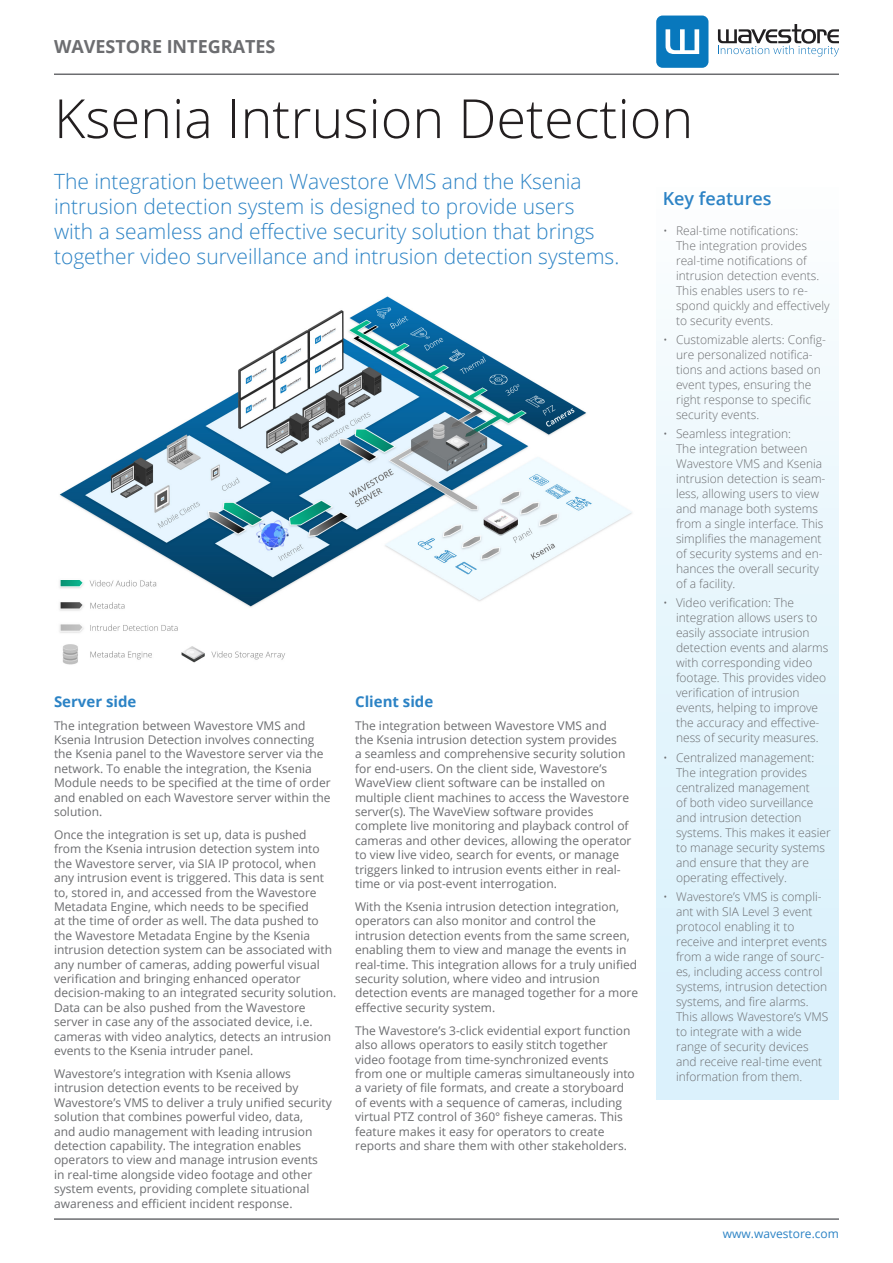
<style>
.page{position:relative;width:893px;height:1263px;background:#fff}
.page>*{position:absolute;margin:0;border:0;box-sizing:border-box;transform-origin:0 0}
.t1{font:300 54px "Open Sans";color:#231f20}
.t2{font:300 21px/25.2px "Open Sans";color:#2c83c5}
.t3{font:700 18px "Open Sans";color:#6c6d70}
.t4{font:600 18px "Open Sans";color:#2c83c5}
.t5{font:700 15px "Open Sans";color:#2c83c5}
.t6{font:12px/14.4px "Open Sans";color:#6c6d70}
.t7{font:300 12px/15px "Open Sans";color:#6c6d70}
.t8{font:12px "Open Sans";color:#2c83c5}
</style>
<div class="page">
<div style="left:656px;top:172px;width:183px;height:928px;background:linear-gradient(to bottom,#fbfdfe,#d6effb)"></div>
<img style="left:59px;top:296px;width:573px;height:369px">
<hr style="left:54px;top:73px;width:785px;height:2px;background:#6c6d70">
<hr style="left:54px;top:1218px;width:785px;height:2px;background:#6c6d70">
<svg style="left:718px;top:24px;width:121px;height:33px"></svg>
<svg style="left:656px;top:16px;width:52px;height:52px;background:#328ec8"></svg>
<p class="t3" style="left:54px;top:34px;width:223px">WAVESTORE INTEGRATES</p>
<p class="t1" style="left:54px;top:81px;width:641px">Ksenia Intrusion Detection</p>
<p class="t2" style="left:54px;top:168px;width:567px">The integration between Wavestore VMS and the Ksenia intrusion detection system is designed to provide users<br>with a seamless and effective security solution that brings together video surveillance and intrusion detection systems.</p>
<p class="t5" style="left:54px;top:691px;width:84px">Server side</p>
<p class="t6" style="left:54px;top:718px;width:278px">The integration between Wavestore VMS and Ksenia Intrusion Detection involves connecting the Ksenia panel to the Wavestore server via the network. To enable the integration, the Ksenia Module needs to be specified at the time of order and enabled on each Wavestore server within the solution.</p>
<p class="t6" style="left:54px;top:827px;width:284px">Once the integration is set up, data is pushed from the Ksenia intrusion detection system into the Wavestore server, via SIA IP protocol, when any intrusion event is triggered. This data is sent to, stored in, and accessed from the Wavestore Metadata Engine, which needs to be specified<br>at the time of order as well. The data pushed to the Wavestore Metadata Engine by the Ksenia intrusion detection system can be associated with any number of cameras, adding powerful visual verification and bringing enhanced operator decision-making to an integrated security solution.<br>Data can be also pushed from the Wavestore server in case any of the associated device, i.e. cameras with video analytics, detects an intrusion events to the Ksenia intruder panel.</p>
<p class="t6" style="left:54px;top:1066px;width:279px">Wavestore’s integration with Ksenia allows intrusion detection events to be received by Wavestore’s VMS to deliver a truly unified security solution that combines powerful video, data,<br>and audio management with leading intrusion detection capability. The integration enables operators to view and manage intrusion events<br>in real-time alongside video footage and other system events, providing complete situational awareness and efficient incident response.</p>
<p class="t5" style="left:355px;top:691px;width:80px">Client side</p>
<p class="t6" style="left:355px;top:718px;width:278px">The integration between Wavestore VMS and<br>the Ksenia intrusion detection system provides<br>a seamless and comprehensive security solution for end-users. On the client side, Wavestore’s WaveView client software can be installed on multiple client machines to access the Wavestore server(s). The WaveView software provides complete live monitoring and playback control of cameras and other devices, allowing the operator to view live video, search for events, or manage triggers linked to intrusion events either in real&shy;time or via post-event interrogation.</p>
<p class="t6" style="left:355px;top:899px;width:285px">With the Ksenia intrusion detection integration, operators can also monitor and control the intrusion detection events from the same screen, enabling them to view and manage the events in real-time. This integration allows for a truly unified security solution, where video and intrusion detection events are managed together for a more effective security system.</p>
<p class="t6" style="left:355px;top:1023px;width:281px">The Wavestore’s 3-click evidential export function also allows operators to easily stitch together video footage from time-synchronized events from one or multiple cameras simultaneously into a variety of file formats, and create a storyboard of events with a sequence of cameras, including virtual PTZ control of 360° fisheye cameras. This feature makes it easy for operators to create reports and share them with other stakeholders.</p>
<p class="t4" style="left:663px;top:186px;width:110px">Key features</p>
<p class="t7" style="left:676px;top:222px;width:155px;text-indent:-13px">• Real-time notifications:<br>The integration provides real-time notifications of intrusion detection events.<br>This enables users to re&shy;spond quickly and effectively to security events.</p>
<p class="t7" style="left:676px;top:332px;width:151px;text-indent:-13px">• Customizable alerts: Config&shy;ure personalized notifica&shy;tions and actions based on event types, ensuring the right response to specific security events.</p>
<p class="t7" style="left:676px;top:426px;width:151px;text-indent:-13px">• Seamless integration:<br>The integration between<br>Wavestore VMS and Ksenia intrusion detection is seam&shy;less, allowing users to view and manage both systems from a single interface. This simplifies the management of security systems and en&shy;hances the overall security of a facility.</p>
<p class="t7" style="left:676px;top:595px;width:154px;text-indent:-13px">• Video verification: The integration allows users to easily associate intrusion detection events and alarms with corresponding video footage. This provides video verification of intrusion events, helping to improve the accuracy and effective&shy;ness of security measures.</p>
<p class="t7" style="left:676px;top:749px;width:156px;text-indent:-13px">• Centralized management:<br>The integration provides centralized management<br>of both video surveillance and intrusion detection systems. This makes it easier to manage security systems and ensure that they are operating effectively.</p>
<p class="t7" style="left:676px;top:889px;width:154px;text-indent:-13px">• Wavestore’s VMS is compli&shy;ant with SIA Level 3 event protocol enabling it to receive and interpret events from a wide range of sourc&shy;es, including access control systems, intrusion detection systems, and fire alarms.<br>This allows Wavestore’s VMS to integrate with a wide range of security devices and receive real-time event information from them.</p>
<p class="t8" style="left:723px;top:1226px;width:118px">www.wavestore.com</p>
</div>
